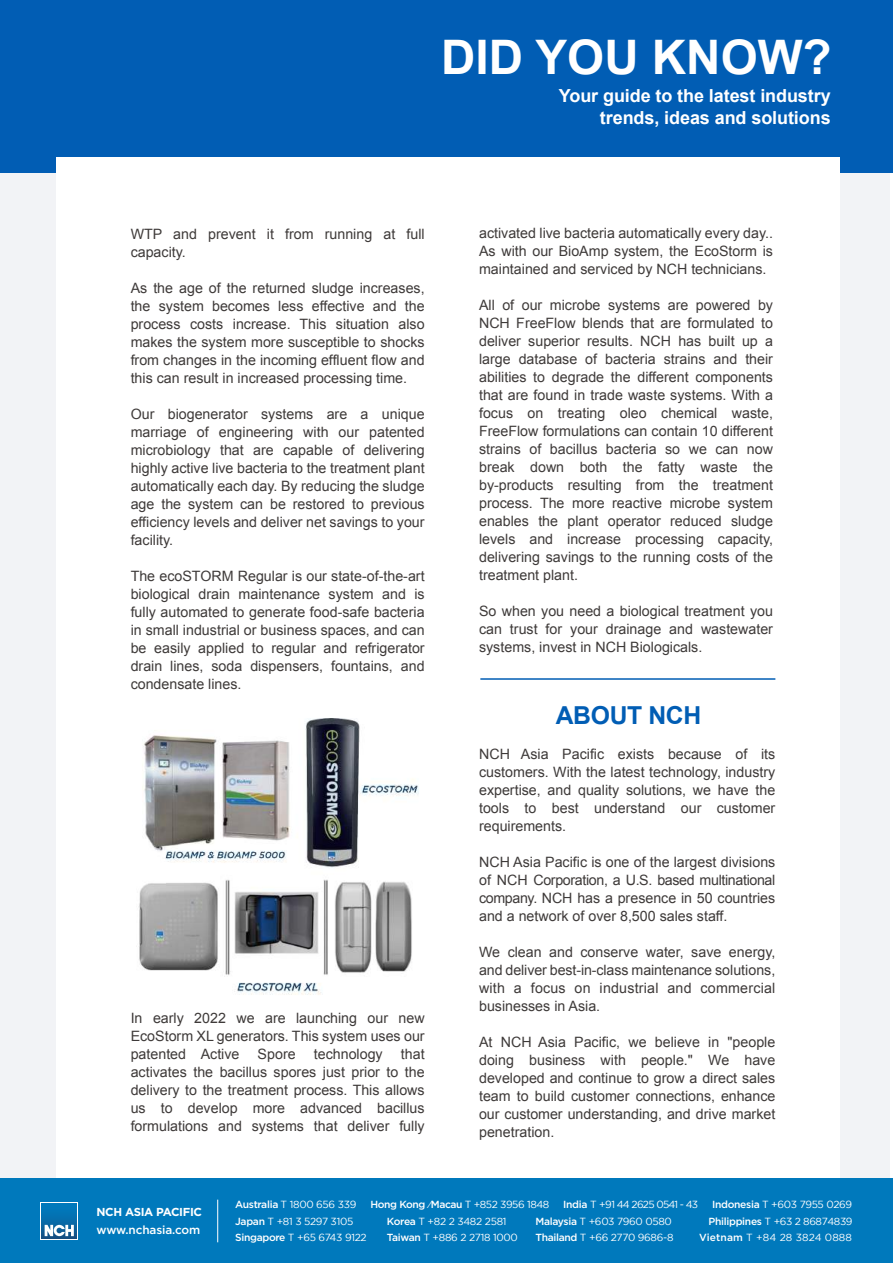
<style>
.page{position:relative;width:893px;height:1263px;background:#fff}
.page>*{position:absolute;margin:0;border:0;box-sizing:border-box;transform-origin:0 0}
.t1{font:700 47.55px "Arial";color:#fff}
.t2{font:700 24.75px "Arial";letter-spacing:-.015em;color:#015db4}
.t3{font:700 18px/21.3px "Arial";letter-spacing:-.005em;color:#fff;text-align:right}
.t4{font:14.25px/18px "Arial";color:#3e3a39;text-align:justify}
.t5{font:500 11.7px "Gotham";letter-spacing:-.01em;color:#fff}
.t6{font:700 11.55px "Gotham";letter-spacing:-.03em;color:#fff}
.t7{font:10.35px "Gotham";letter-spacing:-.03em;color:#fff}
.t8{font:500 10.35px "Gotham";letter-spacing:-.04em;color:#fff}
.t9{font:10.35px "Gotham";letter-spacing:-.07em;color:#fff}
.t10{font:10.35px "Gotham";letter-spacing:.01em;color:#fff}
.s1{font-weight:500}
.s2{font-weight:400}
</style>
<div class="page">
<div style="left:0;top:38px;width:889px;height:1225px;background:#f2f3f6"></div>
<div style="left:0;top:0;width:893px;height:172px;background:#015db4"></div>
<div style="left:56px;top:157px;width:783px;height:1106px;background:#fff"></div>
<div style="left:0;top:1178px;width:893px;height:85px;background:#0079bc"></div>
<hr style="left:217px;top:1199px;width:1px;height:43px;background:#fff">
<svg style="left:40px;top:1202px;width:38px;height:38px"></svg>
<svg style="left:42px;top:1204px;width:35px;height:35px"></svg>
<svg style="left:45px;top:1225px;width:29px;height:11px"></svg>
<hr style="left:480px;top:678px;width:295px;height:2px;background:#015db4">
<img style="left:139px;top:718px;width:280px;height:277px">
<h1 class="t1" style="left:441px;top:26px;width:392px">DID YOU KNOW?</h1>
<p class="t4" style="left:131px;top:225px;width:295px">WTP and prevent it from running at full capacity.</p>
<p class="t4" style="left:131px;top:279px;width:295px">As the age of the returned sludge increases, the system becomes less effective and the process costs increase. This situation also makes the system more susceptible to shocks from changes in the incoming effluent flow and this can result in increased processing time.</p>
<p class="t4" style="left:131px;top:405px;width:296px">Our biogenerator systems are a unique marriage of engineering with our patented microbiology that are capable of delivering highly active live bacteria to the treatment plant automatically each day. By reducing the sludge age the system can be restored to previous efficiency levels and deliver net savings to your facility.</p>
<p class="t4" style="left:131px;top:567px;width:295px">The ecoSTORM Regular is our state-of-the-art biological drain maintenance system and is fully automated to generate food-safe bacteria in small industrial or business spaces, and can be easily applied to regular and refrigerator drain lines, soda dispensers, fountains, and condensate lines.</p>
<p class="t4" style="left:131px;top:1009px;width:295px">In early 2022 we are launching our new EcoStorm XL generators. This system uses our patented Active</p>
<p class="t4" style="left:258px;top:1045px;width:40px">Spore</p>
<p class="t4" style="left:314px;top:1045px;width:70px">technology</p>
<p class="t4" style="left:131px;top:1045px;width:295px;text-indent:270px">that activates the bacillus spores just prior to the delivery to the treatment process. This allows us to develop more advanced bacillus formulations and systems that deliver fully</p>
<p class="t3" style="left:559px;top:86px;width:273px">Your guide to the latest industry trends, ideas and solutions</p>
<p class="t4" style="left:479px;top:225px;width:295px">activated live bacteria automatically every day..<br>As with our BioAmp system, the EcoStorm is maintained and serviced by NCH technicians.</p>
<p class="t4" style="left:479px;top:297px;width:296px">All of our microbe systems are powered by NCH FreeFlow blends that are formulated to deliver superior results. NCH has built up a large database of bacteria strains and their abilities to degrade the different components that are found in trade waste systems. With a focus on treating oleo chemical waste, FreeFlow formulations can contain 10 different strains of bacillus bacteria so we can now break down both the fatty waste the by-products resulting from the treatment process. The more reactive microbe system enables the plant operator reduced sludge levels and increase processing capacity, delivering savings to the running costs of the treatment plant.</p>
<p class="t4" style="left:479px;top:603px;width:295px">So when you need a biological treatment you can trust for your drainage and wastewater systems, invest in NCH Biologicals.</p>
<h2 class="t2" style="left:556px;top:699px;width:147px">ABOUT NCH</h2>
<p class="t4" style="left:479px;top:745px;width:298px">NCH Asia Pacific exists because of its customers. With the latest technology, industry expertise, and quality solutions, we have the tools to best understand our customer requirements.</p>
<p class="t4" style="left:479px;top:853px;width:298px">NCH Asia Pacific is one of the largest divisions of NCH Corporation, a U.S. based multinational company. NCH has a presence in 50 countries and a network of over 8,500 sales staff.</p>
<p class="t4" style="left:479px;top:943px;width:298px">We clean and conserve water, save energy, and deliver best-in-class maintenance solutions, with a focus on industrial and commercial businesses in Asia.</p>
<p class="t4" style="left:479px;top:1033px;width:298px">At NCH Asia Pacific, we believe in "people doing business with people." We have developed and continue to grow a direct sales team to build customer connections, enhance our customer understanding, and drive market penetration.</p>
<p class="t6" style="left:97px;top:1206px;width:107px">NCH ASIA PACIFIC</p>
<p class="t5" style="left:97px;top:1222px;width:105px">www.nchasia.com</p>
<p class="t7" style="left:235px;top:1199px;width:123px"><span class="s1">Australia</span> T 1800 656 339</p>
<p class="t8" style="left:370px;top:1198px;width:180px">Hong Kong ⁄Macau <span class="s2">T +852 3956 1848</span></p>
<p class="t9" style="left:563px;top:1199px;width:136px"><span class="s1">India</span> T +91 44 2625 0541 - 43</p>
<p class="t7" style="left:712px;top:1199px;width:142px"><span class="s1">Indonesia</span> T +603 7955 0269</p>
<p class="t7" style="left:235px;top:1215px;width:120px"><span class="s1">Japan</span> T +81 3 5297 3105</p>
<p class="t7" style="left:387px;top:1215px;width:121px"><span class="s1">Korea</span> T +82 2 3482 2581</p>
<p class="t7" style="left:535px;top:1215px;width:138px"><span class="s1">Malaysia</span> T +603 7960 0580</p>
<p class="t7" style="left:708px;top:1215px;width:145px"><span class="s1">Philippines</span> T +63 2 86874839</p>
<p class="t7" style="left:235px;top:1231px;width:133px"><span class="s1">Singapore</span> T +65 6743 9122</p>
<p class="t7" style="left:387px;top:1231px;width:132px"><span class="s1">Taiwan</span> T +886 2 2718 1000</p>
<p class="t7" style="left:535px;top:1231px;width:140px"><span class="s1">Thailand</span> T +66 2770 9686-8</p>
<p class="t10" style="left:699px;top:1231px;width:154px"><span class="s1">Vietnam</span> T +84 28 3824 0888</p>
</div>
